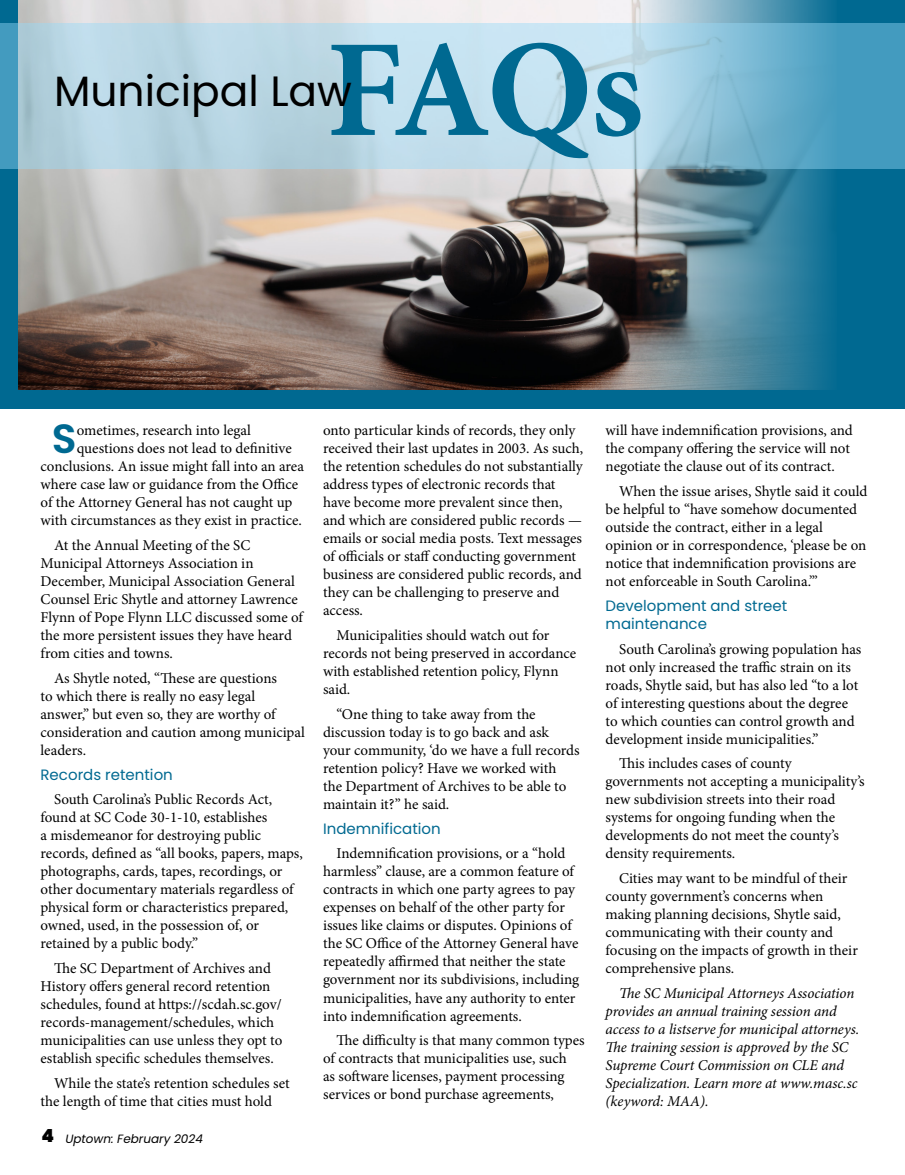
<style>
.page{position:relative;width:905px;height:1175px;background:#fff}
.page>*{position:absolute;margin:0;border:0;box-sizing:border-box;transform-origin:0 0}
.t1{font:700 138.6px "Minion Pro";color:#006991}
.t2{font:42.3px "Poppins";color:#000}
.t3{font:600 40.8px "Poppins";color:#006991}
.t4{font:15px/18px "Minion Pro";color:#000}
.t5{font:italic 15px/18px "Minion Pro";letter-spacing:-.01em;color:#000}
.t6{font:15px/18px "Poppins";color:#006991}
.t7{font:italic 12px "Poppins";color:#000}
.s1{font-weight:900;font-style:normal;font-size:18px}
</style>
<div class="page">
<div style="left:0;top:0;width:904px;height:409px;background:#006991"></div>
<img style="left:19px;top:0;width:812px;height:390px">
<svg style="left:0;top:23px;width:904px;height:146px;background:#a4cddf"></svg>
<h1 class="t1" style="left:326px;top:-7px;width:319px">FAQs</h1>
<h2 class="t2" style="left:54px;top:67px;width:299px">Municipal Law</h2>
<h3 class="t3" style="left:52px;top:415px;width:26px">S</h3>
<p class="t4" style="left:77px;top:421px;width:176px">ometimes, research into legal</p>
<p class="t4" style="left:77px;top:439px;width:216px">questions does not lead to definitive</p>
<p class="t4" style="left:41px;top:457px;width:265px">conclusions. An issue might fall into an area</p>
<p class="t4" style="left:41px;top:475px;width:259px">where case law or guidance from the Office</p>
<p class="t4" style="left:41px;top:493px;width:253px">of the Attorney General has not caught up</p>
<p class="t4" style="left:41px;top:511px;width:263px">with circumstances as they exist in practice.</p>
<p class="t4" style="left:41px;top:536px;width:264px;text-indent:13px">At the Annual Meeting of the SC Municipal Attorneys Association in December, Municipal Association General Counsel Eric Shytle and attorney Lawrence Flynn of Pope Flynn LLC discussed some of the more persistent issues they have heard from cities and towns.</p>
<p class="t4" style="left:41px;top:669px;width:266px;text-indent:13px">As Shytle noted, “These are questions<br>to which there is really no easy legal answer,” but even so, they are worthy of consideration and caution among municipal leaders.</p>
<p class="t6" style="left:41px;top:765px;width:134px">Records retention</p>
<p class="t4" style="left:41px;top:790px;width:264px;text-indent:13px">South Carolina’s Public Records Act, found at SC Code 30-1-10, establishes<br>a misdemeanor for destroying public records, defined as “all books, papers, maps, photographs, cards, tapes, recordings, or other documentary materials regardless of physical form or characteristics prepared, owned, used, in the possession of, or retained by a public body.”</p>
<p class="t4" style="left:41px;top:959px;width:243px;text-indent:13px">The SC Department of Archives and History offers general record retention schedules, found at https://scdah.sc.gov/ records-management/schedules, which municipalities can use unless they opt to establish specific schedules themselves.</p>
<p class="t4" style="left:41px;top:1074px;width:251px;text-indent:13px">While the state’s retention schedules set the length of time that cities must hold</p>
<p class="t7" style="left:41px;top:1132px;width:163px"><span class="s1">4</span> Uptown: February 2024</p>
<p class="t4" style="left:323px;top:421px;width:262px">onto particular kinds of records, they only received their last updates in 2003. As such, the retention schedules do not substantially address types of electronic records that have become more prevalent since then, and which are considered public records — emails or social media posts. Text messages of officials or staff conducting government business are considered public records, and they can be challenging to preserve and access.</p>
<p class="t4" style="left:323px;top:626px;width:255px;text-indent:13px">Municipalities should watch out for records not being preserved in accordance with established retention policy, Flynn said.</p>
<p class="t4" style="left:323px;top:705px;width:258px;text-indent:13px">“One thing to take away from the discussion today is to go back and ask your community, ‘do we have a full records retention policy? Have we worked with<br>the Department of Archives to be able to maintain it?” he said.</p>
<p class="t6" style="left:323px;top:819px;width:119px">Indemnification</p>
<p class="t4" style="left:323px;top:844px;width:258px;text-indent:13px">Indemnification provisions, or a “hold harmless” clause, are a common feature of contracts in which one party agrees to pay expenses on behalf of the other party for issues like claims or disputes. Opinions of the SC Office of the Attorney General have repeatedly affirmed that neither the state government nor its subdivisions, including municipalities, have any authority to enter into indemnification agreements.</p>
<p class="t4" style="left:323px;top:1031px;width:263px;text-indent:13px">The difficulty is that many common types of contracts that municipalities use, such<br>as software licenses, payment processing services or bond purchase agreements,</p>
<p class="t4" style="left:605px;top:421px;width:249px">will have indemnification provisions, and the company offering the service will not negotiate the clause out of its contract.</p>
<p class="t4" style="left:605px;top:482px;width:263px;text-indent:14px">When the issue arises, Shytle said it could be helpful to “have somehow documented outside the contract, either in a legal opinion or in correspondence, ‘please be on notice that indemnification provisions are not enforceable in South Carolina.’”</p>
<p class="t6" style="left:605px;top:596px;width:183px">Development and street maintenance</p>
<p class="t4" style="left:605px;top:640px;width:257px;text-indent:14px">South Carolina’s growing population has not only increased the traffic strain on its roads, Shytle said, but has also led “to a lot of interesting questions about the degree to which counties can control growth and development inside municipalities.”</p>
<p class="t4" style="left:605px;top:754px;width:261px;text-indent:14px">This includes cases of county governments not accepting a municipality’s new subdivision streets into their road systems for ongoing funding when the developments do not meet the county’s density requirements.</p>
<p class="t4" style="left:605px;top:869px;width:254px;text-indent:14px">Cities may want to be mindful of their county government’s concerns when making planning decisions, Shytle said, communicating with their county and focusing on the impacts of growth in their comprehensive plans.</p>
<p class="t5" style="left:605px;top:984px;width:255px;text-indent:14px">The SC Municipal Attorneys Association provides an annual training session and access to a listserve for municipal attorneys.<br>The training session is approved by the SC Supreme Court Commission on CLE and Specialization. Learn more at www.masc.sc (keyword: MAA).</p>
</div>
